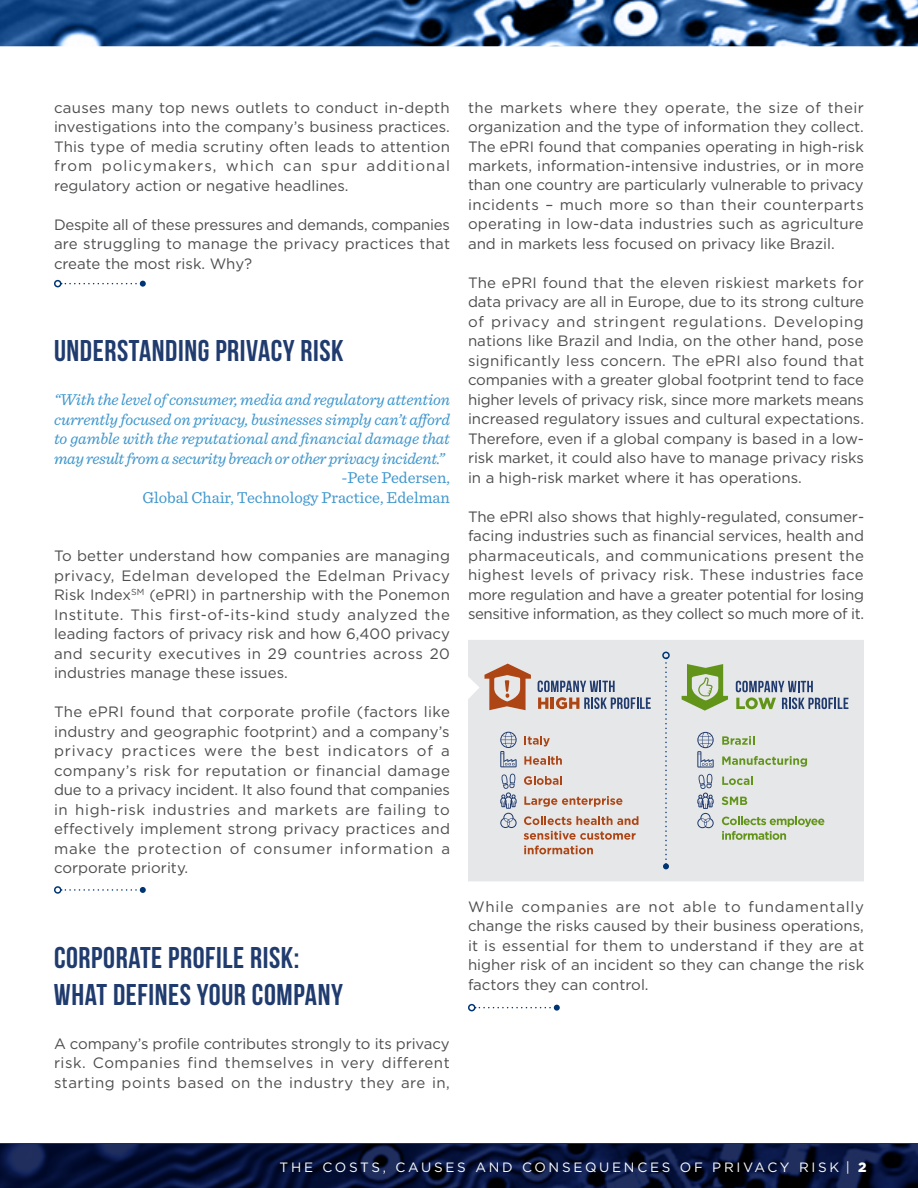
<style>
.page{position:relative;width:918px;height:1188px;background:#fff}
.page>*{position:absolute;margin:0;border:0;box-sizing:border-box;transform-origin:0 0}
.t1{font:30px/36.6px "Bebas Neue";letter-spacing:.02em;color:#203b6e}
.t2{font:italic 16.5px/19.5px "Sentinel";letter-spacing:-.02em;color:#4097cd;text-align:justify}
.t3{font:16.5px/19.5px "Sentinel";color:#4097cd;text-align:right}
.t4{font:15px/19.5px "Gotham HTF";color:#4d4d4f;text-align:justify}
.t5{font:13.5px "Gotham HTF";letter-spacing:.2em;color:#fff}
.s1{font-weight:900}
</style>
<div class="page">
<svg style="left:0;top:1143px;width:918px;height:45px;background:#09143a"></svg>
<img style="left:0;top:0;width:918px;height:47px">
<div style="left:54px;top:280px;width:8px;height:7px;border:2px solid #003573;border-radius:50%"></div>
<svg style="left:61px;top:281px;width:85px;height:6px"></svg>
<div style="left:54px;top:886px;width:8px;height:8px;border:2px solid #003573;border-radius:50%"></div>
<svg style="left:61px;top:887px;width:85px;height:6px"></svg>
<div style="left:468px;top:1004px;width:8px;height:7px;border:2px solid #003573;border-radius:50%"></div>
<svg style="left:475px;top:1005px;width:85px;height:6px"></svg>
<div style="left:468px;top:640px;width:396px;height:241px;background:#e6e7e8"></div>
<svg style="left:682px;top:664px;width:46px;height:47px;background:#a8c087"></svg>
<svg style="left:736px;top:681px;width:112px;height:28px;background:#a7b2b7"></svg>
<svg style="left:722px;top:736px;width:33px;height:9px"></svg>
<svg style="left:722px;top:756px;width:85px;height:11px"></svg>
<svg style="left:722px;top:776px;width:31px;height:9px"></svg>
<svg style="left:722px;top:797px;width:25px;height:8px"></svg>
<svg style="left:722px;top:816px;width:102px;height:24px;background:#c2d0b0"></svg>
<svg style="left:697px;top:732px;width:17px;height:36px"></svg>
<svg style="left:697px;top:774px;width:17px;height:54px"></svg>
<svg style="left:485px;top:664px;width:46px;height:46px;background:#ca9982"></svg>
<svg style="left:538px;top:681px;width:113px;height:28px;background:#adabb4"></svg>
<svg style="left:524px;top:736px;width:26px;height:10px"></svg>
<svg style="left:524px;top:756px;width:38px;height:9px"></svg>
<svg style="left:524px;top:776px;width:38px;height:9px"></svg>
<svg style="left:524px;top:796px;width:98px;height:11px"></svg>
<svg style="left:524px;top:816px;width:114px;height:9px"></svg>
<svg style="left:524px;top:831px;width:112px;height:9px"></svg>
<svg style="left:524px;top:846px;width:69px;height:8px"></svg>
<svg style="left:500px;top:732px;width:17px;height:35px"></svg>
<svg style="left:500px;top:774px;width:17px;height:54px"></svg>
<div style="left:662px;top:652px;width:8px;height:7px;border:2px solid #003573;border-radius:50%"></div>
<svg style="left:663px;top:658px;width:6px;height:211px"></svg>
<p class="t4" style="left:54px;top:97px;width:398px">causes many top news outlets to conduct in-depth investigations into the company’s business practices.<br>This type of media scrutiny often leads to attention from policymakers, which can spur additional regulatory action or negative headlines.</p>
<p class="t4" style="left:54px;top:214px;width:398px">Despite all of these pressures and demands, companies are struggling to manage the privacy practices that create the most risk. Why?</p>
<h1 class="t1" style="left:54px;top:332px;width:291px">UNDERSTANDING PRIVACY RISK</h1>
<p class="t2" style="left:54px;top:389px;width:398px">“With the level of consumer, media and regulatory attention currently focused on privacy, businesses simply can’t afford to gamble with the reputational and financial damage that may result from a security breach or other privacy incident.”</p>
<p class="t3" style="left:142px;top:467px;width:309px">-Pete Pedersen,<br>Global Chair, Technology Practice, Edelman</p>
<p class="t4" style="left:54px;top:546px;width:398px">To better understand how companies are managing privacy, Edelman developed the Edelman Privacy Risk Index<sup>SM</sup> (ePRI) in partnership with the Ponemon Institute. This first-of-its-kind study analyzed the leading factors of privacy risk and how 6,400 privacy and security executives in 29 countries across 20 industries manage these issues.</p>
<p class="t4" style="left:54px;top:702px;width:398px">The ePRI found that corporate profile (factors like industry and geographic footprint) and a company’s privacy practices were the best indicators of a company’s risk for reputation or financial damage due to a privacy incident. It also found that companies in high-risk industries and markets are failing to effectively implement strong privacy practices and make the protection of consumer information a corporate priority.</p>
<h1 class="t1" style="left:54px;top:939px;width:290px">CORPORATE PROFILE RISK:<br>WHAT DEFINES YOUR COMPANY</h1>
<p class="t4" style="left:54px;top:1033px;width:398px">A company’s profile contributes strongly to its privacy risk. Companies find themselves in very different starting points based on the industry they are in,</p>
<p class="t4" style="left:468px;top:97px;width:397px">the markets where they operate, the size of their organization and the type of information they collect.<br>The ePRI found that companies operating in high-risk markets, information-intensive industries, or in more than one country are particularly vulnerable to privacy incidents – much more so than their counterparts operating in low-data industries such as agriculture and in markets less focused on privacy like Brazil.</p>
<p class="t4" style="left:468px;top:273px;width:398px">The ePRI found that the eleven riskiest markets for data privacy are all in Europe, due to its strong culture of privacy and stringent regulations. Developing nations like Brazil and India, on the other hand, pose significantly less concern. The ePRI also found that companies with a greater global footprint tend to face higher levels of privacy risk, since more markets means increased regulatory issues and cultural expectations.<br>Therefore, even if a global company is based in a low&shy;risk market, it could also have to manage privacy risks in a high-risk market where it has operations.</p>
<p class="t4" style="left:468px;top:507px;width:398px">The ePRI also shows that highly-regulated, consumer&shy;facing industries such as financial services, health and pharmaceuticals, and communications present the highest levels of privacy risk. These industries face more regulation and have a greater potential for losing sensitive information, as they collect so much more of it.</p>
<p class="t4" style="left:468px;top:897px;width:398px">While companies are not able to fundamentally change the risks caused by their business operations, it is essential for them to understand if they are at higher risk of an incident so they can change the risk factors they can control.</p>
<p class="t5" style="left:280px;top:1160px;width:588px">THE COSTS, CAUSES AND CONSEQUENCES OF PRIVACY RISK | <span class="s1">2</span></p>
</div>
